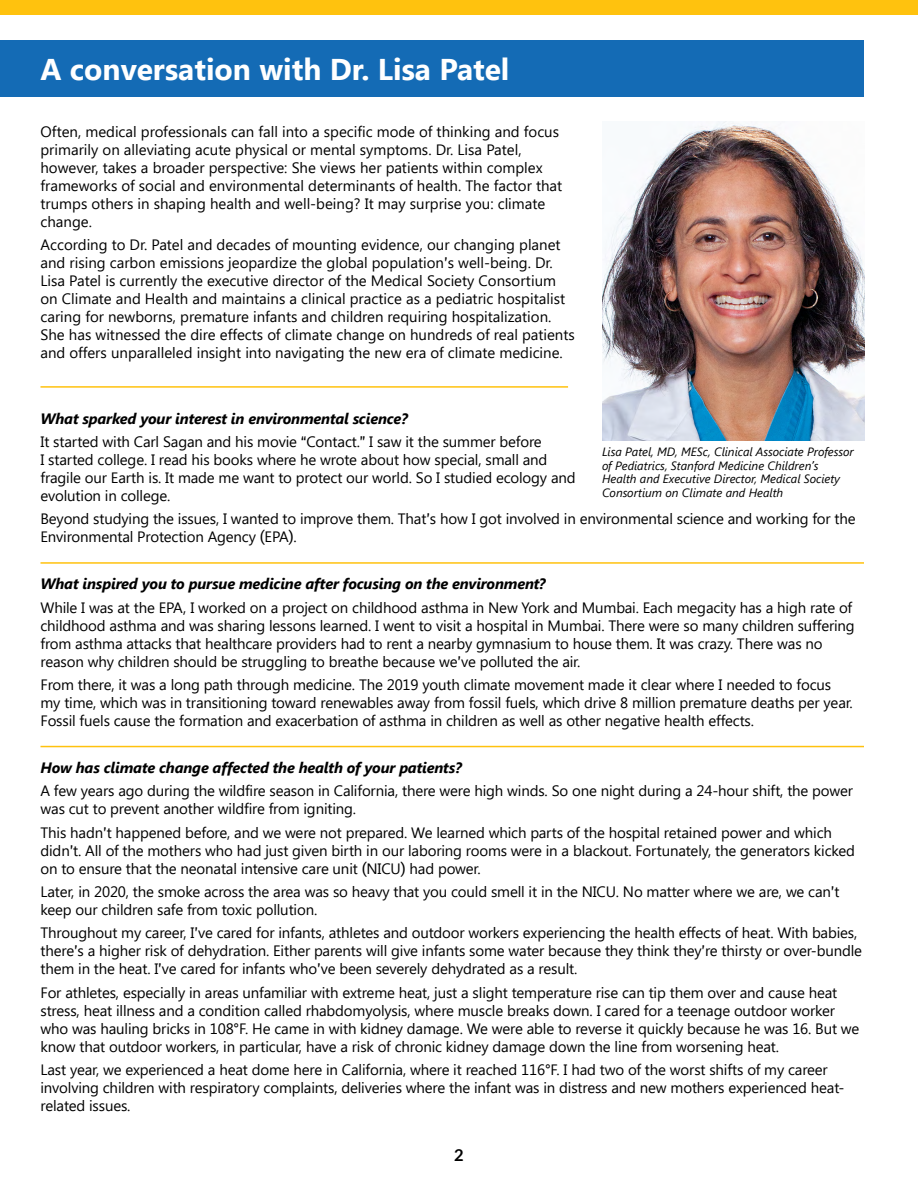
<style>
.page{position:relative;width:918px;height:1188px;background:#fff}
.page>*{position:absolute;margin:0;border:0;box-sizing:border-box;transform-origin:0 0}
.t1{font:700 30px "Segoe UI";color:#fff}
.t2{font:700 16.5px "Lato";color:#000}
.t3{font:15px/18px "Segoe UI";letter-spacing:-.01em;color:#000}
.t4{font:italic 700 15px "Segoe UI";letter-spacing:-.01em;color:#000}
.t5{font:italic 12px/13.5px "Segoe UI";color:#000}
.s1{font-family:"Roboto"}
.s2{font-weight:700;font-style:italic}
</style>
<div class="page">
<div style="left:0;top:0;width:918px;height:15px;background:#ffc20e"></div>
<div style="left:0;top:40px;width:864px;height:57px;background:#146bb5"></div>
<hr style="left:40px;top:386px;width:528px;height:2px;background:#ffc20e">
<hr style="left:40px;top:562px;width:824px;height:2px;background:#ffc20e">
<hr style="left:40px;top:746px;width:824px;height:1px;background:#ffc20e">
<img style="left:602px;top:122px;width:262px;height:319px">
<h1 class="t1" style="left:40px;top:52px;width:471px">A conversation with Dr. Lisa Patel</h1>
<p class="t3" style="left:40px;top:123px;width:523px">Often, medical professionals can fall into a specific mode of thinking and focus primarily on alleviating acute physical or mental symptoms. Dr. Lisa Patel, however, takes a broader perspective: She views her patients within complex frameworks of social and environmental determinants of health. The factor that trumps others in shaping health and well-being? It may surprise you: climate change.</p>
<p class="t3" style="left:40px;top:236px;width:536px">According to Dr. Patel and decades of mounting evidence, our changing planet and rising carbon emissions jeopardize the global population<span class="s1">’</span>s well-being. Dr.<br>Lisa Patel is currently the executive director of the Medical Society Consortium on Climate and Health and maintains a clinical practice as a pediatric hospitalist caring for newborns, premature infants and children requiring hospitalization.<br>She has witnessed the dire effects of climate change on hundreds of real patients and offers unparalleled insight into navigating the new era of climate medicine.</p>
<p class="t3" style="left:40px;top:407px;width:503px;line-height:23.4px"><span class="s2">What sparked your interest in environmental science?<br></span>It started with Carl Sagan and his movie <span class="s1">“</span>Contact.<span class="s1">”</span> I saw it the summer before</p>
<p class="t3" style="left:40px;top:451px;width:537px">I started college. I read his books where he wrote about how special, small and fragile our Earth is. It made me want to protect our world. So I studied ecology and evolution in college.</p>
<p class="t3" style="left:40px;top:510px;width:817px">Beyond studying the issues, I wanted to improve them. That<span class="s1">’</span>s how I got involved in environmental science and working for the<br>Environmental Protection Agency <span class="s1">(</span>EPA<span class="s1">)</span>.</p>
<p class="t4" style="left:40px;top:575px;width:507px">What inspired you to pursue medicine after focusing on the environment?</p>
<p class="t3" style="left:40px;top:598px;width:816px">While I was at the EPA, I worked on a project on childhood asthma in New York and Mumbai. Each megacity has a high rate of childhood asthma and was sharing lessons learned. I went to visit a hospital in Mumbai. There were so many children suffering from asthma attacks that healthcare providers had to rent a nearby gymnasium to house them. It was crazy. There was no reason why children should be struggling to breathe because we<span class="s1">’</span>ve polluted the air.</p>
<p class="t3" style="left:40px;top:676px;width:814px">From there, it was a long path through medicine. The 2019 youth climate movement made it clear where I needed to focus my time, which was in transitioning toward renewables away from fossil fuels, which drive 8 million premature deaths per year.<br>Fossil fuels cause the formation and exacerbation of asthma in children as well as other negative health effects.</p>
<p class="t4" style="left:40px;top:759px;width:423px">How has climate change affected the health of your patients?</p>
<p class="t3" style="left:40px;top:782px;width:814px">A few years ago during the wildfire season in California, there were high winds. So one night during a 24-hour shift, the power was cut to prevent another wildfire from igniting.</p>
<p class="t3" style="left:40px;top:823px;width:816px">This hadn<span class="s1">’</span>t happened before, and we were not prepared. We learned which parts of the hospital retained power and which didn<span class="s1">’</span>t. All of the mothers who had just given birth in our laboring rooms were in a blackout. Fortunately, the generators kicked on to ensure that the neonatal intensive care unit <span class="s1">(</span>NICU<span class="s1">)</span> had power.</p>
<p class="t3" style="left:40px;top:883px;width:801px">Later, in 2020, the smoke across the area was so heavy that you could smell it in the NICU. No matter where we are, we can<span class="s1">’</span>t keep our children safe from toxic pollution.</p>
<p class="t3" style="left:40px;top:924px;width:823px">Throughout my career, I<span class="s1">’</span>ve cared for infants, athletes and outdoor workers experiencing the health effects of heat. With babies, there<span class="s1">’</span>s a higher risk of dehydration. Either parents will give infants some water because they think they<span class="s1">’</span>re thirsty or over-bundle them in the heat. I<span class="s1">’</span>ve cared for infants who<span class="s1">’</span>ve been severely dehydrated as a result.</p>
<p class="t3" style="left:41px;top:984px;width:820px">For athletes, especially in areas unfamiliar with extreme heat, just a slight temperature rise can tip them over and cause heat stress, heat illness and a condition called rhabdomyolysis, where muscle breaks down. I cared for a teenage outdoor worker who was hauling bricks in 108°F. He came in with kidney damage. We were able to reverse it quickly because he was 16. But we know that outdoor workers, in particular, have a risk of chronic kidney damage down the line from worsening heat.</p>
<p class="t3" style="left:41px;top:1061px;width:805px">Last year, we experienced a heat dome here in California, where it reached 116°F. I had two of the worst shifts of my career involving children with respiratory complaints, deliveries where the infant was in distress and new mothers experienced heat&shy;related issues.</p>
<p class="t5" style="left:602px;top:445px;width:253px">Lisa Patel, MD, MESc, Clinical Associate Professor of Pediatrics, Stanford Medicine Children<span class="s1">’</span>s Health and Executive Director, Medical Society Consortium on Climate and Health</p>
<p class="t2" style="left:454px;top:1143px;width:11px">2</p>
</div>
